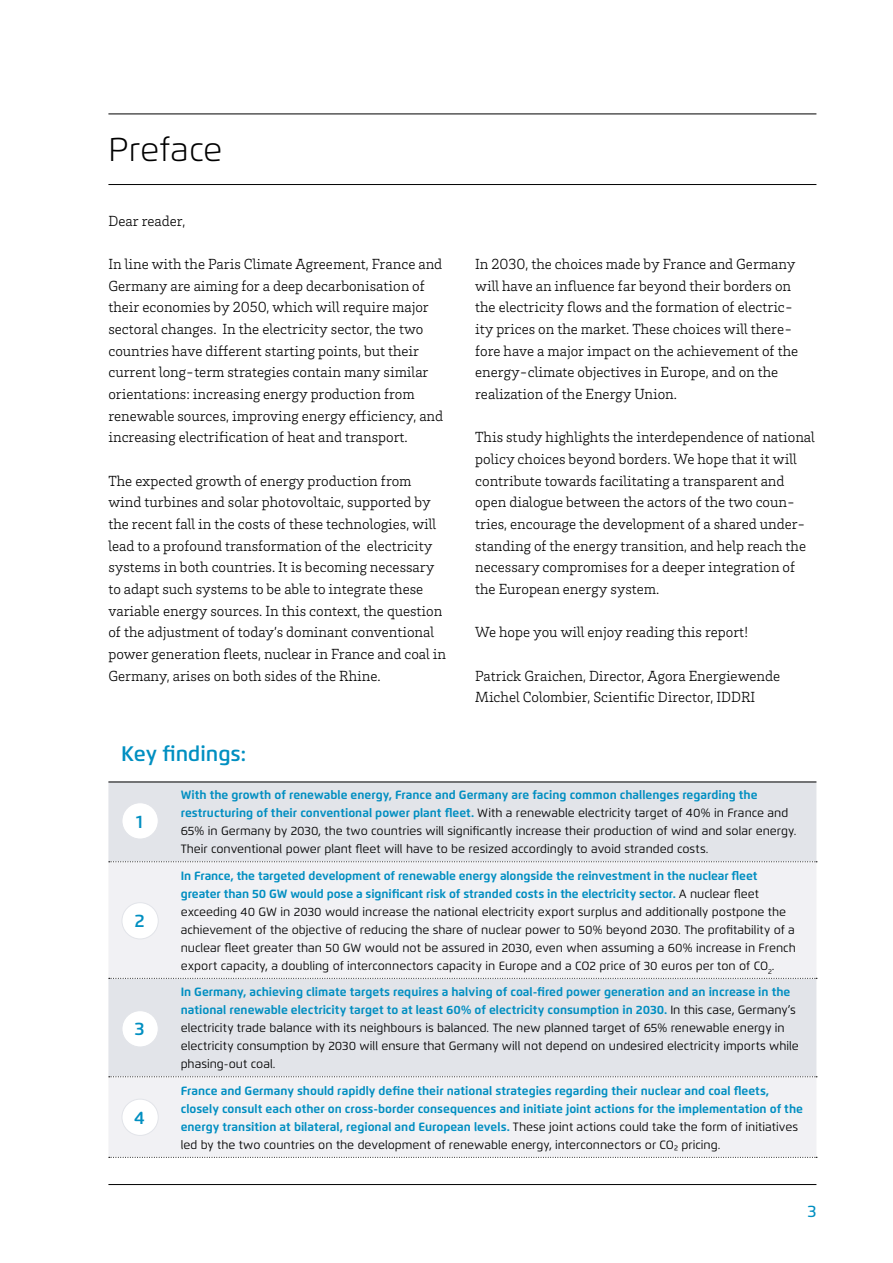
<style>
.page{position:relative;width:893px;height:1263px;background:#fff}
.page>*{position:absolute;margin:0;border:0;box-sizing:border-box;transform-origin:0 0}
.t1{font:300 33px "Flexo";color:#000}
.t2{font:600 21px "Flexo";letter-spacing:-.005em;color:#008fc1}
.t3{font:600 18px "Flexo";color:#008fc1}
.t4{font:500 16.5px "Flexo";color:#008fc1}
.t5{font:300 15px/21.6px "Brix Slab";color:#000}
.t6{font:12px/18px "Flexo";color:#000}
.t7{font:700 12px/18px "Flexo";color:#008ec1}
.s1{font-weight:700;color:#008ec1}
.s2{font-weight:400;color:#000}
</style>
<div class="page">
<hr style="left:108px;top:1184px;width:708px;height:1px;background:#000">
<hr style="left:108px;top:114px;width:708px;height:1px;background:#000">
<hr style="left:108px;top:184px;width:708px;height:1px;background:#000">
<div style="left:108px;top:781px;width:708px;height:81px;background:#e2e4e9"></div>
<svg style="left:108px;top:862px;width:708px;height:295px;fill:#f1f1f4"></svg>
<svg style="left:109px;top:861px;width:708px;height:1px"></svg>
<svg style="left:109px;top:978px;width:708px;height:1px"></svg>
<svg style="left:109px;top:1076px;width:708px;height:1px"></svg>
<svg style="left:109px;top:1157px;width:708px;height:1px"></svg>
<hr style="left:108px;top:782px;width:708px;height:1px;background:#000">
<div style="left:122px;top:1011px;width:36px;height:36px;background:#fff;border-radius:50%"></div>
<div style="left:122px;top:1010px;width:37px;height:37px;border:1px solid #e2e4e9;border-radius:50%"></div>
<div style="left:122px;top:903px;width:36px;height:36px;background:#fff;border-radius:50%"></div>
<div style="left:122px;top:902px;width:37px;height:37px;border:1px solid #e2e4e9;border-radius:50%"></div>
<div style="left:122px;top:803px;width:36px;height:36px;background:#fff;border-radius:50%"></div>
<div style="left:122px;top:802px;width:37px;height:37px;border:1px solid #e2e4e9;border-radius:50%"></div>
<div style="left:122px;top:1099px;width:36px;height:36px;background:#fff;border-radius:50%"></div>
<div style="left:122px;top:1099px;width:37px;height:37px;border:1px solid #e2e4e9;border-radius:50%"></div>
<h1 class="t1" style="left:108px;top:129px;width:116px">Preface</h1>
<p class="t5" style="left:108px;top:209px;width:79px">Dear reader,</p>
<p class="t5" style="left:108px;top:253px;width:336px">In line with the Paris Climate Agreement, France and Germany are aiming for a deep decarbonisation of their economies by 2050, which will require major sectoral changes. In the electricity sector, the two countries have different starting points, but their current long-term strategies contain many similar orientations: increasing energy production from renewable sources, improving energy efficiency, and increasing electrification of heat and transport.</p>
<p class="t5" style="left:108px;top:469px;width:339px">The expected growth of energy production from wind turbines and solar photovoltaic, supported by the recent fall in the costs of these technologies, will lead to a profound transformation of the electricity systems in both countries. It is becoming necessary to adapt such systems to be able to integrate these variable energy sources. In this context, the question of the adjustment of today’s dominant conventional power generation fleets, nuclear in France and coal in Germany, arises on both sides of the Rhine.</p>
<h2 class="t2" style="left:121px;top:741px;width:127px">Key findings:</h2>
<p class="t5" style="left:475px;top:253px;width:325px">In 2030, the choices made by France and Germany will have an influence far beyond their borders on the electricity flows and the formation of electric&shy;ity prices on the market. These choices will there&shy;fore have a major impact on the achievement of the energy-climate objectives in Europe, and on the realization of the Energy Union.</p>
<p class="t5" style="left:475px;top:426px;width:341px">This study highlights the interdependence of national policy choices beyond borders. We hope that it will contribute towards facilitating a transparent and open dialogue between the actors of the two coun&shy;tries, encourage the development of a shared under&shy;standing of the energy transition, and help reach the necessary compromises for a deeper integration of the European energy system.</p>
<p class="t5" style="left:475px;top:621px;width:274px">We hope you will enjoy reading this report!</p>
<p class="t5" style="left:475px;top:664px;width:306px">Patrick Graichen, Director, Agora Energiewende<br>Michel Colombier, Scientific Director, IDDRI</p>
<p class="t3" style="left:136px;top:810px;width:8px">1</p>
<p class="t3" style="left:135px;top:910px;width:12px">2</p>
<p class="t3" style="left:135px;top:1018px;width:12px">3</p>
<p class="t3" style="left:134px;top:1107px;width:12px">4</p>
<p class="t6" style="left:181px;top:786px;width:617px"><span class="s1">With the growth of renewable energy, France and Germany are facing common challenges regarding the restructuring of their conventional power plant fleet.</span> With a renewable electricity target of 40% in France and 65% in Germany by 2030, the two countries will significantly increase their production of wind and solar energy.<br>Their conventional power plant fleet will have to be resized accordingly to avoid stranded costs.</p>
<p class="t6" style="left:181px;top:866px;width:616px"><span class="s1">In France, the targeted development of renewable energy alongside the reinvestment in the nuclear fleet greater than 50 GW would pose a significant risk of stranded costs in the electricity sector.</span> A nuclear fleet exceeding 40 GW in 2030 would increase the national electricity export surplus and additionally postpone the achievement of the objective of reducing the share of nuclear power to 50% beyond 2030. The profitability of a nuclear fleet greater than 50 GW would not be assured in 2030, even when assuming a 60% increase in French export capacity, a doubling of interconnectors capacity in Europe and a CO2 price of 30 euros per ton of CO<sub>2</sub>.</p>
<p class="t6" style="left:181px;top:983px;width:620px"><span class="s1">In Germany, achieving climate targets requires a halving of coal-fired power generation and an increase in the national renewable electricity target to at least 60% of electricity consumption in 2030.</span> In this case, Germany’s electricity trade balance with its neighbours is balanced. The new planned target of 65% renewable energy in electricity consumption by 2030 will ensure that Germany will not depend on undesired electricity imports while phasing-out coal.</p>
<p class="t7" style="left:181px;top:1081px;width:624px">France and Germany should rapidly define their national strategies regarding their nuclear and coal fleets, closely consult each other on cross-border consequences and initiate joint actions for the implementation of the energy transition at bilateral, regional and European levels. <span class="s2">These joint actions could take the form of initiatives led by the two countries on the development of renewable energy, interconnectors or CO₂ pricing.</span></p>
<p class="t4" style="left:807px;top:1201px;width:11px">3</p>
</div>
